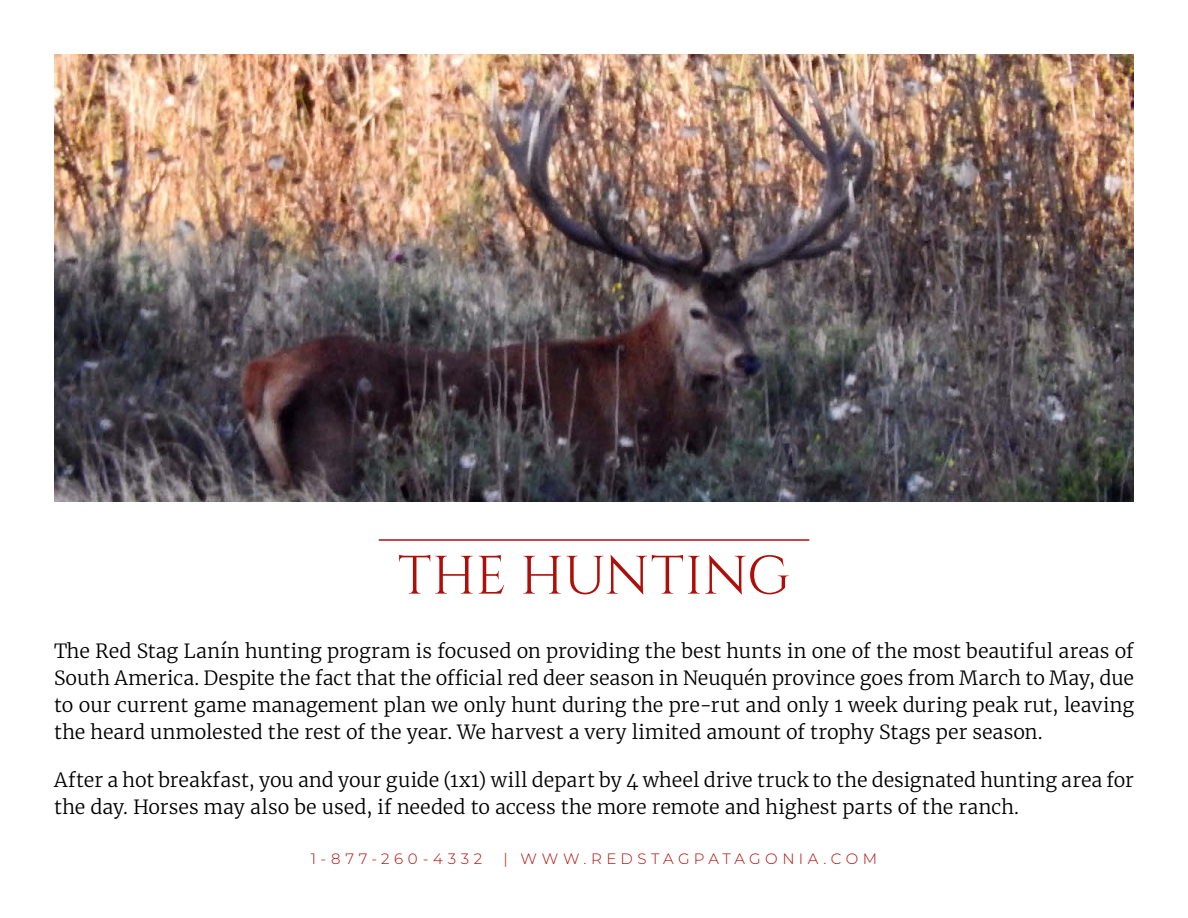
<style>
.page{position:relative;width:1188px;height:918px;background:#fff}
.page>*{position:absolute;margin:0;border:0;box-sizing:border-box;transform-origin:0 0}
.t1{font:54px "Cinzel";letter-spacing:-.005em;color:#ae0f0a}
.t2{font:300 19.5px/27px "Merriweather";color:#000;text-align:justify}
.t3{font:300 15px "Montserrat";letter-spacing:.3em;color:#ae0f0a}
</style>
<div class="page">
<hr style="left:379px;top:539px;width:430px;height:2px;background:#ae0f0a">
<img style="left:54px;top:54px;width:1080px;height:447px">
<h1 class="t1" style="left:398px;top:544px;width:393px">THE HUNTING</h1>
<p class="t2" style="left:54px;top:636px;width:1082px">The Red Stag Lanín hunting program is focused on providing the best hunts in one of the most beautiful areas of South America. Despite the fact that the official red deer season in Neuquén province goes from March to May, due to our current game management plan we only hunt during the pre-rut and only 1 week during peak rut, leaving the heard unmolested the rest of the year. We harvest a very limited amount of trophy Stags per season.</p>
<p class="t2" style="left:54px;top:766px;width:1081px">After a hot breakfast, you and your guide (1x1) will depart by 4 wheel drive truck to the designated hunting area for the day. Horses may also be used, if needed to access the more remote and highest parts of the ranch.</p>
<p class="t3" style="left:311px;top:848px;width:173px">1-877-260-4332</p>
<p class="t3" style="left:503px;top:848px;width:375px">| WWW.REDSTAGPATAGONIA.COM</p>
</div>
